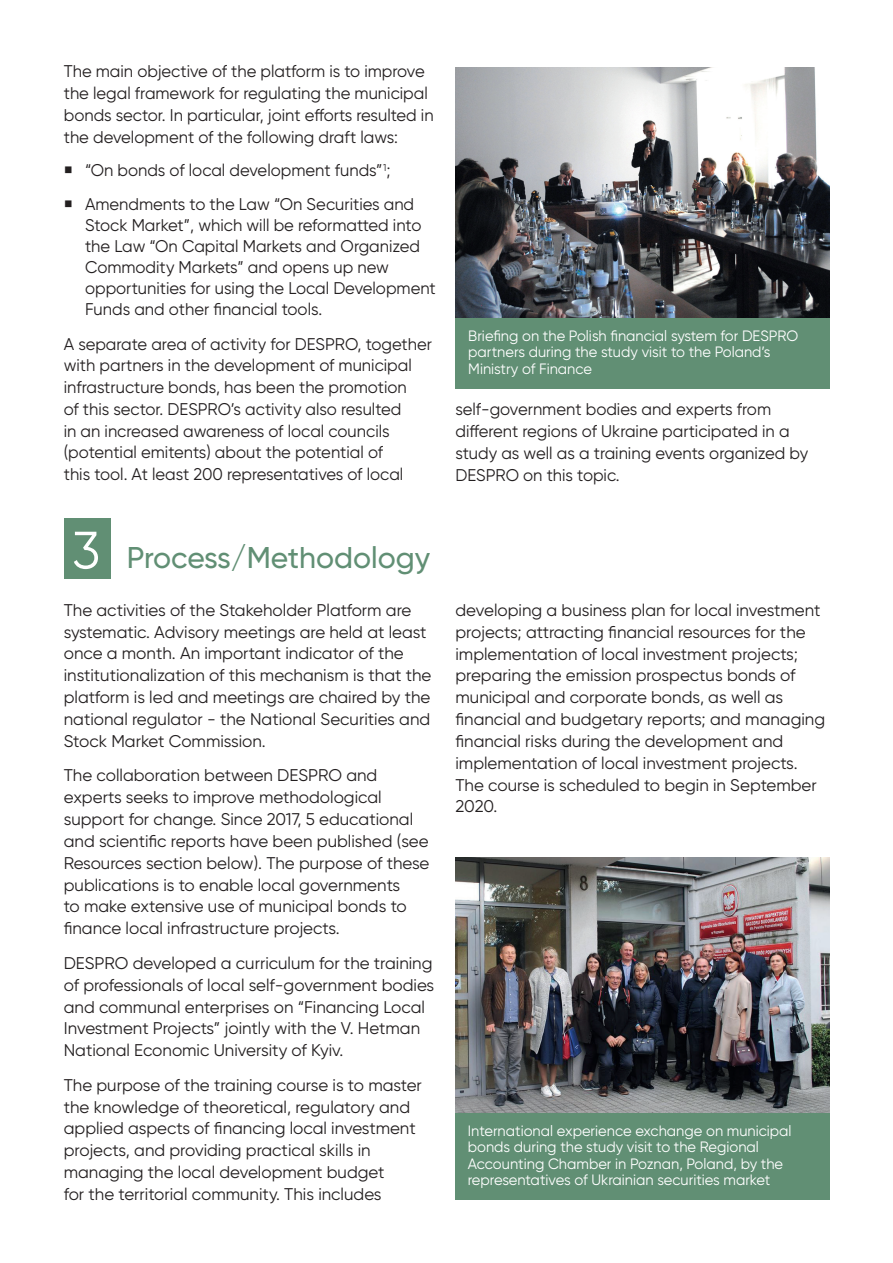
<style>
.page{position:relative;width:893px;height:1263px;background:#fff}
.page>*{position:absolute;margin:0;border:0;box-sizing:border-box;transform-origin:0 0}
.t1{font:500 30px "Gilroy";color:#618f74}
.t2{font:16.95px/21.9px "Gilroy";color:#231f20}
.t3{font:15px/16.5px "Gilroy";color:#fff}
.s1{font-weight:400;font-size:52.5px;color:#fff}
</style>
<div class="page">
<div style="left:64px;top:519px;width:47px;height:60px;background:#618f74"></div>
<img style="left:455px;top:67px;width:375px;height:251px">
<img style="left:455px;top:858px;width:374px;height:255px">
<div style="left:455px;top:318px;width:375px;height:70px;background:#618f74"></div>
<div style="left:455px;top:1113px;width:374px;height:86px;background:#618f74"></div>
<p class="t2" style="left:64px;top:60px;width:371px">The main objective of the platform is to improve the legal framework for regulating the municipal bonds sector. In particular, joint efforts resulted in the development of the following draft laws:</p>
<p class="t2" style="left:85px;top:153px;width:331px;line-height:33.8px">“On bonds of local development funds”<sup>1</sup>;<br>Amendments to the Law “On Securities and</p>
<p class="t2" style="left:85px;top:214px;width:352px;line-height:21px">Stock Market”, which will be reformatted into the Law “Оn Capital Markets and Organized Commodity Markets” and opens up new opportunities for using the Local Development Funds and other financial tools.</p>
<p class="t2" style="left:64px;top:333px;width:370px">A separate area of activity for DESPRO, together with partners in the development of municipal infrastructure bonds, has been the promotion<br>of this sector. DESPRO’s activity also resulted<br>in an increased awareness of local councils (potential emitents) about the potential of<br>this tool. At least 200 representatives of local</p>
<h1 class="t1" style="left:72px;top:539px;width:359px"><span class="s1">3</span> Process/Methodology</h1>
<p class="t2" style="left:64px;top:599px;width:369px">The activities of the Stakeholder Platform are systematic. Advisory meetings are held at least once a month. An important indicator of the institutionalization of this mechanism is that the platform is led and meetings are chaired by the national regulator - the National Securities and Stock Market Commission.</p>
<p class="t2" style="left:64px;top:764px;width:367px">The collaboration between DESPRO and experts seeks to improve methodological support for change. Since 2017, 5 educational and scientific reports have been published (see Resources section below). The purpose of these publications is to enable local governments<br>to make extensive use of municipal bonds to finance local infrastructure projects.</p>
<p class="t2" style="left:64px;top:952px;width:372px">DESPRO developed a curriculum for the training of professionals of local self-government bodies and communal enterprises on “Financing Local Investment Projects” jointly with the V. Hetman National Economic University of Kyiv.</p>
<p class="t2" style="left:64px;top:1074px;width:360px">The purpose of the training course is to master the knowledge of theoretical, regulatory and applied aspects of financing local investment projects, and providing practical skills in managing the local development budget<br>for the territorial community. This includes</p>
<p class="t3" style="left:468px;top:327px;width:331px">Briefing on the Polish financial system for DESPRO partners during the study visit to the Poland’s<br>Ministry of Finance</p>
<p class="t2" style="left:455px;top:398px;width:354px">self-government bodies and experts from different regions of Ukraine participated in a study as well as a training events organized by DESPRO on this topic.</p>
<p class="t2" style="left:455px;top:599px;width:371px">developing a business plan for local investment projects; attracting financial resources for the implementation of local investment projects; preparing the emission prospectus bonds of municipal and corporate bonds, as well as financial and budgetary reports; and managing financial risks during the development and implementation of local investment projects.<br>The course is scheduled to begin in September 2020.</p>
<p class="t3" style="left:468px;top:1122px;width:325px">International experience exchange on municipal bonds during the study visit to the Regional Accounting Chamber in Poznan, Poland, by the representatives of Ukrainian securities market</p>
</div>
